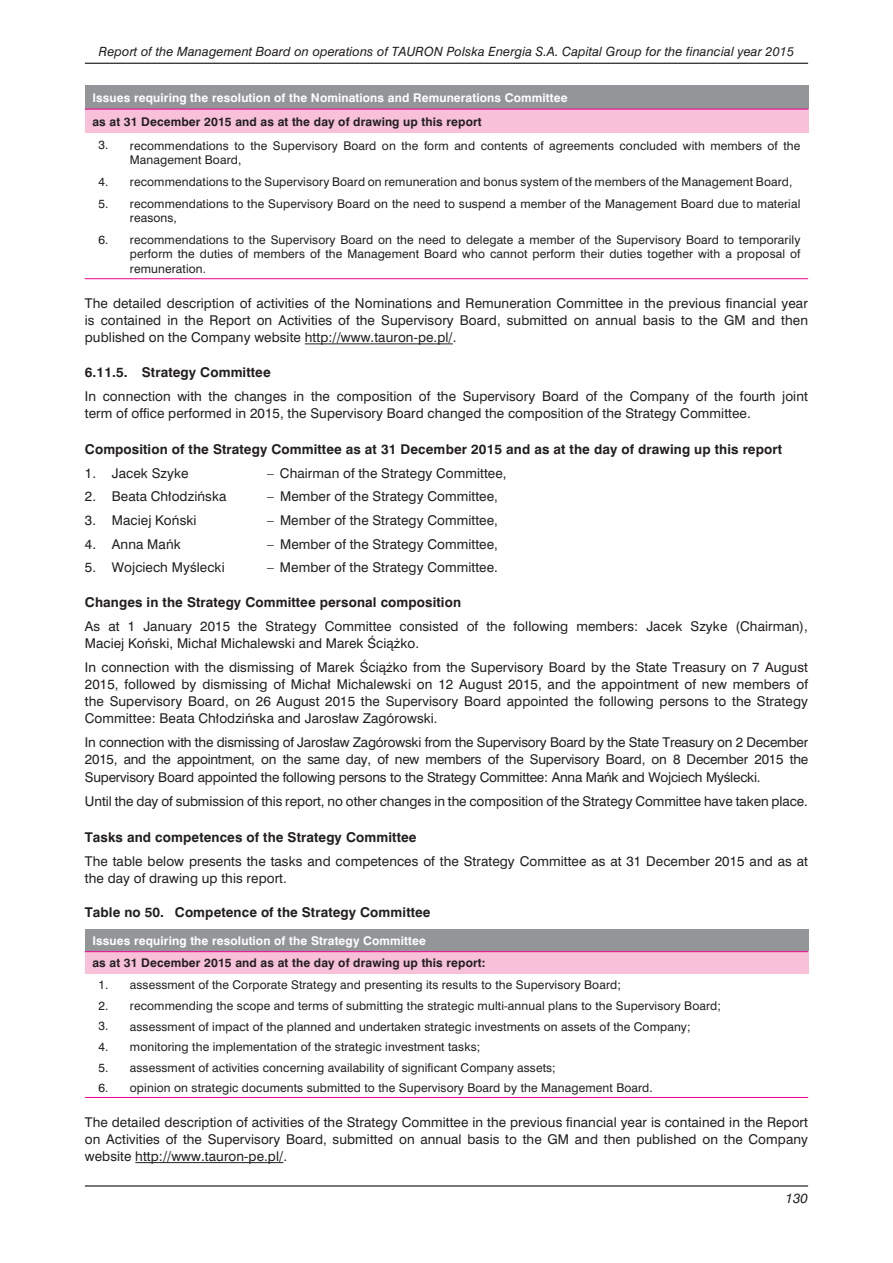
<style>
.page{position:relative;width:893px;height:1263px;background:#fff}
.page>*{position:absolute;margin:0;border:0;box-sizing:border-box;transform-origin:0 0}
.t1{font:13.5px/17.1px "Swis 721 EU";letter-spacing:.005em;color:#231f20;text-align:justify}
.t2{font:700 13.5px "Swis 721 EU";letter-spacing:.01em;color:#231f20}
.t3{font:italic 13.5px "Swis 721 EU";color:#231f20}
.t4{font:italic 12.75px "Swis 721 EU";letter-spacing:.01em;color:#231f20}
.t5{font:12px/14.2px "Swis 721 EU";letter-spacing:.01em;color:#231f20}
.t6{font:700 12px "Swis 721 EU";letter-spacing:.01em;color:#fff}
.t7{font:700 12px "Swis 721 EU";letter-spacing:.01em;color:#231f20}
</style>
<div class="page">
<div style="left:85px;top:85px;width:723px;height:24px;background:#939598"></div>
<div style="left:85px;top:109px;width:723px;height:24px;background:#f8c1d9"></div>
<hr style="left:85px;top:109px;width:723px;height:1px;background:#ec008c">
<hr style="left:85px;top:278px;width:723px;height:1px;background:#ec008c">
<hr style="left:305px;top:344px;width:148px;height:1px;background:#231f20">
<div style="left:85px;top:929px;width:723px;height:23px;background:#939598"></div>
<div style="left:85px;top:952px;width:723px;height:22px;background:#f8c1d9"></div>
<hr style="left:85px;top:951px;width:723px;height:1px;background:#ec008c">
<hr style="left:85px;top:1097px;width:723px;height:1px;background:#ec008c">
<hr style="left:135px;top:1162px;width:148px;height:1px;background:#231f20">
<hr style="left:85px;top:63px;width:723px;height:1px;background:#231f20">
<hr style="left:85px;top:1185px;width:723px;height:2px;background:#231f20">
<p class="t4" style="left:99px;top:47px;width:696px">Report of the Management Board on operations of TAURON Polska Energia S.A. Capital Group for the financial year 2015</p>
<p class="t6" style="left:92px;top:93px;width:476px">Issues requiring the resolution of the Nominations and Remunerations Committee</p>
<p class="t7" style="left:92px;top:117px;width:391px">as at 31 December 2015 and as at the day of drawing up this report</p>
<p class="t5" style="left:130px;top:139px;width:672px;text-indent:-31px">3. recommendations to the Supervisory Board on the form and contents of agreements concluded with members of the<br>Management Board,</p>
<p class="t5" style="left:99px;top:176px;width:695px">4. recommendations to the Supervisory Board on remuneration and bonus system of the members of the Management Board,</p>
<p class="t5" style="left:130px;top:198px;width:672px;text-indent:-31px">5. recommendations to the Supervisory Board on the need to suspend a member of the Management Board due to material reasons,</p>
<p class="t5" style="left:130px;top:234px;width:672px;text-align:justify;text-indent:-31px">6. recommendations to the Supervisory Board on the need to delegate a member of the Supervisory Board to temporarily perform the duties of members of the Management Board who cannot perform their duties together with a proposal of remuneration.</p>
<p class="t1" style="left:85px;top:296px;width:724px">The detailed description of activities of the Nominations and Remuneration Committee in the previous financial year is contained in the Report on Activities of the Supervisory Board, submitted on annual basis to the GM and then published on the Company website http://www.tauron-pe.pl/.</p>
<p class="t2" style="left:85px;top:368px;width:187px">6.11.5. Strategy Committee</p>
<p class="t1" style="left:85px;top:389px;width:724px">In connection with the changes in the composition of the Supervisory Board of the Company of the fourth joint term of office performed in 2015, the Supervisory Board changed the composition of the Strategy Committee.</p>
<p class="t2" style="left:85px;top:444px;width:698px">Composition of the Strategy Committee as at 31 December 2015 and as at the day of drawing up this report</p>
<p class="t1" style="left:85px;top:466px;width:105px">1. Jacek Szyke</p>
<p class="t1" style="left:267px;top:466px;width:241px">– Chairman of the Strategy Committee,</p>
<p class="t1" style="left:85px;top:489px;width:143px">2. Beata Ch³odziñska</p>
<p class="t1" style="left:267px;top:489px;width:232px">– Member of the Strategy Committee,</p>
<p class="t1" style="left:85px;top:513px;width:113px">3. Maciej Koñski</p>
<p class="t1" style="left:267px;top:513px;width:232px">– Member of the Strategy Committee,</p>
<p class="t1" style="left:85px;top:537px;width:97px">4. Anna Mañk</p>
<p class="t1" style="left:267px;top:537px;width:232px">– Member of the Strategy Committee,</p>
<p class="t1" style="left:85px;top:560px;width:141px">5. Wojciech Myœlecki</p>
<p class="t1" style="left:267px;top:560px;width:232px">– Member of the Strategy Committee.</p>
<p class="t2" style="left:85px;top:598px;width:378px">Changes in the Strategy Committee personal composition</p>
<p class="t1" style="left:85px;top:619px;width:724px">As at 1 January 2015 the Strategy Committee consisted of the following members: Jacek Szyke (Chairman),<br>Maciej Koñski, Micha³ Michalewski and Marek Œci¹¿ko.</p>
<p class="t1" style="left:85px;top:660px;width:724px">In connection with the dismissing of Marek Œci¹¿ko from the Supervisory Board by the State Treasury on 7 August 2015, followed by dismissing of Micha³ Michalewski on 12 August 2015, and the appointment of new members of the Supervisory Board, on 26 August 2015 the Supervisory Board appointed the following persons to the Strategy Committee: Beata Ch³odziñska and Jaros³aw Zagórowski.</p>
<p class="t1" style="left:85px;top:735px;width:724px">In connection with the dismissing of Jaros³aw Zagórowski from the Supervisory Board by the State Treasury on 2 December 2015, and the appointment, on the same day, of new members of the Supervisory Board, on 8 December 2015 the Supervisory Board appointed the following persons to the Strategy Committee: Anna Mañk and Wojciech Myœlecki.</p>
<p class="t1" style="left:85px;top:794px;width:724px">Until the day of submission of this report, no other changes in the composition of the Strategy Committee have taken place.</p>
<p class="t2" style="left:85px;top:832px;width:333px">Tasks and competences of the Strategy Committee</p>
<p class="t1" style="left:85px;top:854px;width:724px">The table below presents the tasks and competences of the Strategy Committee as at 31 December 2015 and as at the day of drawing up this report.</p>
<p class="t2" style="left:85px;top:907px;width:347px">Table no 50. Competence of the Strategy Committee</p>
<p class="t6" style="left:92px;top:936px;width:335px">Issues requiring the resolution of the Strategy Committee</p>
<p class="t7" style="left:92px;top:959px;width:394px">as at 31 December 2015 and as at the day of drawing up this report:</p>
<p class="t5" style="left:99px;top:979px;width:524px">1. assessment of the Corporate Strategy and presenting its results to the Supervisory Board;</p>
<p class="t5" style="left:99px;top:1000px;width:624px">2. recommending the scope and terms of submitting the strategic multi-annual plans to the Supervisory Board;</p>
<p class="t5" style="left:99px;top:1020px;width:593px">3. assessment of impact of the planned and undertaken strategic investments on assets of the Company;</p>
<p class="t5" style="left:99px;top:1041px;width:383px">4. monitoring the implementation of the strategic investment tasks;</p>
<p class="t5" style="left:99px;top:1062px;width:459px">5. assessment of activities concerning availability of significant Company assets;</p>
<p class="t5" style="left:99px;top:1082px;width:555px">6. opinion on strategic documents submitted to the Supervisory Board by the Management Board.</p>
<p class="t1" style="left:85px;top:1115px;width:724px">The detailed description of activities of the Strategy Committee in the previous financial year is contained in the Report on Activities of the Supervisory Board, submitted on annual basis to the GM and then published on the Company website http://www.tauron-pe.pl/.</p>
<p class="t3" style="left:785px;top:1194px;width:24px">130</p>
</div>
